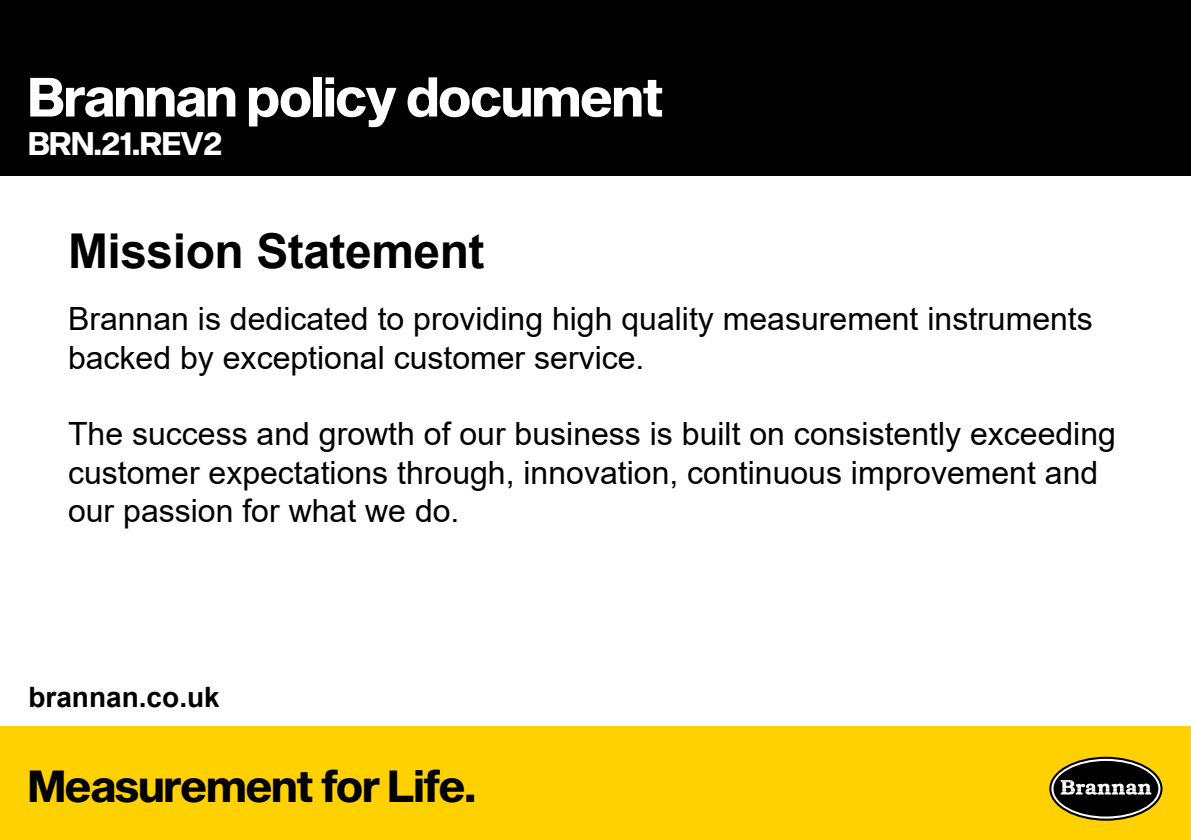
<style>
.page{position:relative;width:1191px;height:840px;background:#fff}
.page>*{position:absolute;margin:0;border:0;box-sizing:border-box;transform-origin:0 0}
.t1{font:54px "Sequel Sans Bold Disp";color:#fff}
.t2{font:700 48px "Arial";letter-spacing:-.01em;color:#000}
.t3{font:44px "Sequel Sans Bold Disp";color:#000}
.t4{font:32px/38.4px "Arial";color:#000}
.t5{font:32px "Sequel Sans Bold Disp";color:#fff}
.t6{font:700 28px "Arial";color:#000}
</style>
<div class="page">
<div style="left:0;top:0;width:1191px;height:176px;background:#000"></div>
<div style="left:0;top:726px;width:1191px;height:113px;background:#ffd100"></div>
<svg style="left:1050px;top:757px;width:111px;height:62px"></svg>
<div style="left:1049px;top:756px;width:113px;height:64px;border:2px solid #000;border-radius:50%"></div>
<div style="left:1053px;top:760px;width:105px;height:56px;background:#000;border-radius:50%"></div>
<svg style="left:1060px;top:780px;width:91px;height:14px"></svg>
<h1 class="t1" style="left:28px;top:59px;width:636px">Brannan policy document</h1>
<p class="t5" style="left:28px;top:121px;width:195px">BRN.21.REV2</p>
<h2 class="t2" style="left:68px;top:217px;width:418px">Mission Statement</h2>
<p class="t4" style="left:68px;top:299px;width:1026px">Brannan is dedicated to providing high quality measurement instruments backed by exceptional customer service.</p>
<p class="t4" style="left:68px;top:414px;width:1049px">The success and growth of our business is built on consistently exceeding customer expectations through, innovation, continuous improvement and our passion for what we do.</p>
<p class="t6" style="left:28px;top:677px;width:193px">brannan.co.uk</p>
<h3 class="t3" style="left:28px;top:754px;width:449px">Measurement for Life.</h3>
</div>
